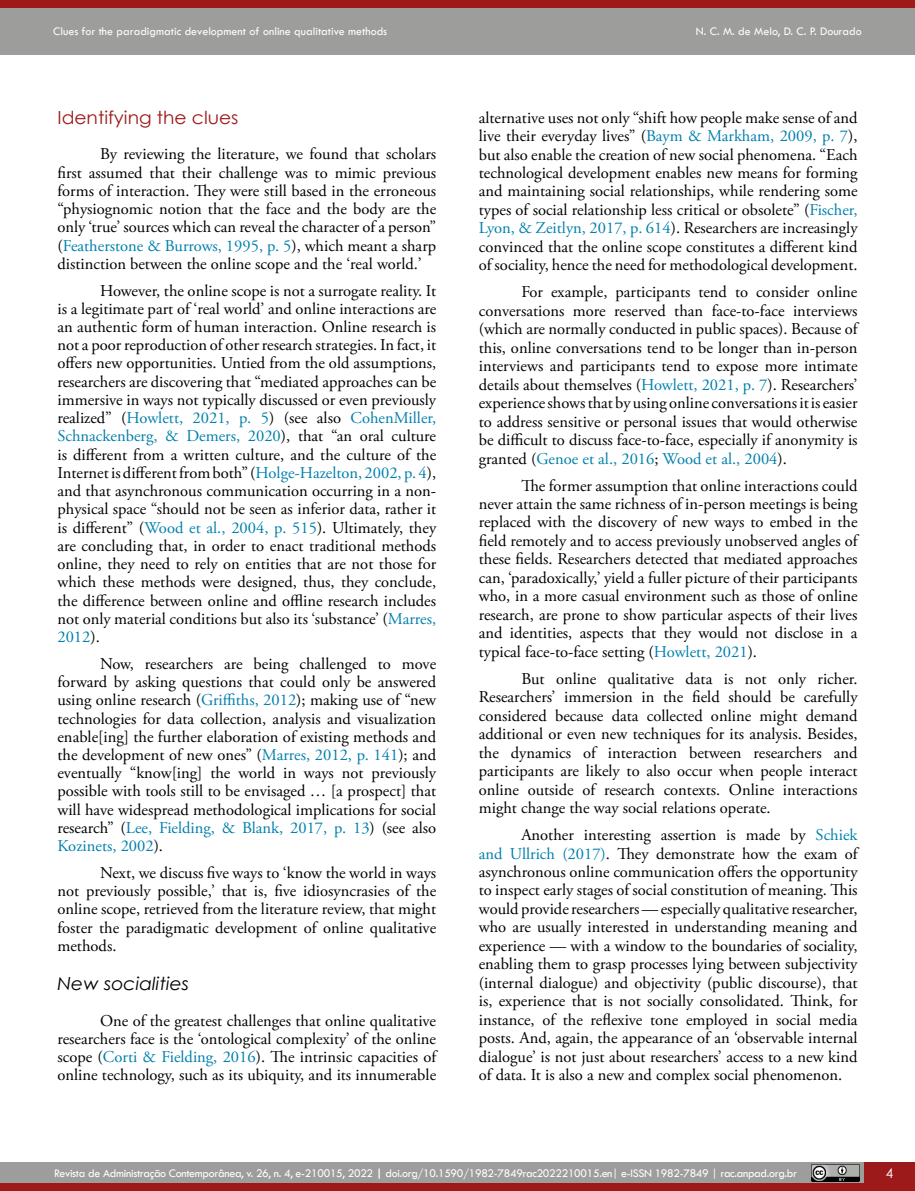
<style>
.page{position:relative;width:915px;height:1191px;background:#fff}
.page>*{position:absolute;margin:0;border:0;box-sizing:border-box;transform-origin:0 0}
.t1{font:18px "Century Gothic";color:#9d1a18;scale:1.04 1}
.t2{font:italic 18px "Century Gothic";color:#000;scale:1.04 1}
.t3{font:16.5px/18.5px "Adobe Garamond Pro";color:#000;text-align:justify}
.t4{font:13.5px "Century Gothic";color:#fff}
.t5{font:12px "Tw Cen";letter-spacing:-.025em;color:#fff}
.t6{font:12px "Tw Cen";color:#fff}
.s1{color:#0080ad}
.s2{font-weight:700}
</style>
<div class="page">
<div style="left:863px;top:1162px;width:51px;height:21px;background:#9d1a1a"></div>
<div style="left:0;top:0;width:914px;height:54px;background:#9d9d9c"></div>
<div style="left:0;top:0;width:914px;height:7px;background:#9d1a18"></div>
<div style="left:0;top:1162px;width:863px;height:21px;background:#9d9d9c"></div>
<div style="left:0;top:1183px;width:914px;height:8px;background:#9d1a18"></div>
<svg style="left:914px;top:1162px;width:1px;height:29px"></svg>
<img style="left:811px;top:1164px;width:48px;height:17px">
<p class="t6" style="left:53px;top:24px;width:335px">Clues for the paradigmatic development of online qualitative methods</p>
<p class="t6" style="left:695px;top:24px;width:167px">N. C. M. de Melo, D. C. P. Dourado</p>
<p class="t1" style="left:57px;top:105px;width:175px">Identifying the clues</p>
<p class="t3" style="left:57px;top:145px;width:380px;text-indent:43px">By reviewing the literature, we found that scholars first assumed that their challenge was to mimic previous forms of interaction. They were still based in the erroneous “physiognomic notion that the face and the body are the only ‘true’ sources which can reveal the character of a person” (<span class="s1">Featherstone &amp; Burrows, 1995, p. 5</span>), which meant a sharp distinction between the online scope and the ‘real world.’</p>
<p class="t3" style="left:57px;top:282px;width:380px;text-indent:43px">However, the online scope is not a surrogate reality. It is a legitimate part of ‘real world’ and online interactions are an authentic form of human interaction. Online research is not a poor reproduction of other research strategies. In fact, it offers new opportunities. Untied from the old assumptions, researchers are discovering that “mediated approaches can be immersive in ways not typically discussed or even previously realized” (<span class="s1">Howlett, 2021, p. 5</span>) (see also <span class="s1">CohenMiller, Schnackenberg, &amp; Demers, 2020</span>), that “an oral culture is different from a written culture, and the culture of the Internet is different from both” (<span class="s1">Holge-Hazelton, 2002, p. 4</span>), and that asynchronous communication occurring in a non&shy;physical space “should not be seen as inferior data, rather it is different” (<span class="s1">Wood et al., 2004, p. 515</span>). Ultimately, they are concluding that, in order to enact traditional methods online, they need to rely on entities that are not those for which these methods were designed, thus, they conclude, the difference between online and offline research includes not only material conditions but also its ‘substance’ (<span class="s1">Marres, 2012</span>).</p>
<p class="t3" style="left:57px;top:655px;width:380px;text-indent:43px">Now, researchers are being challenged to move forward by asking questions that could only be answered using online research (<span class="s1">Griffiths, 2012</span>); making use of “new technologies for data collection, analysis and visualization enable[ing] the further elaboration of existing methods and the development of new ones” (<span class="s1">Marres, 2012, p. 141</span>); and eventually “know[ing] the world in ways not previously possible with tools still to be envisaged … [a prospect] that will have widespread methodological implications for social research” (<span class="s1">Lee, Fielding, &amp; Blank, 2017, p. 13</span>) (see also <span class="s1">Kozinets, 2002</span>).</p>
<p class="t3" style="left:57px;top:864px;width:380px;text-indent:43px">Next, we discuss five ways to ‘know the world in ways not previously possible,’ that is, five idiosyncrasies of the online scope, retrieved from the literature review, that might foster the paradigmatic development of online qualitative methods.</p>
<p class="t2" style="left:57px;top:971px;width:128px">New socialities</p>
<p class="t3" style="left:57px;top:1012px;width:380px;text-indent:43px">One of the greatest challenges that online qualitative researchers face is the ‘ontological complexity’ of the online scope (<span class="s1">Corti &amp; Fielding, 2016</span>). The intrinsic capacities of online technology, such as its ubiquity, and its innumerable</p>
<p class="t3" style="left:478px;top:109px;width:380px">alternative uses not only “shift how people make sense of and live their everyday lives” (<span class="s1">Baym &amp; Markham, 2009, p. 7</span>), but also enable the creation of new social phenomena. “Each technological development enables new means for forming and maintaining social relationships, while rendering some types of social relationship less critical or obsolete” (<span class="s1">Fischer, Lyon, &amp; Zeitlyn, 2017, p. 614</span>). Researchers are increasingly convinced that the online scope constitutes a different kind of sociality, hence the need for methodological development.</p>
<p class="t3" style="left:478px;top:283px;width:380px;text-indent:43px">For example, participants tend to consider online conversations more reserved than face-to-face interviews (which are normally conducted in public spaces). Because of this, online conversations tend to be longer than in-person interviews and participants tend to expose more intimate details about themselves (<span class="s1">Howlett, 2021, p. 7</span>). Researchers’ experience shows that by using online conversations it is easier to address sensitive or personal issues that would otherwise be difficult to discuss face-to-face, especially if anonymity is granted (<span class="s1">Genoe et al., 2016</span>; <span class="s1">Wood et al., 2004</span>).</p>
<p class="t3" style="left:478px;top:477px;width:380px;text-indent:43px">The former assumption that online interactions could never attain the same richness of in-person meetings is being replaced with the discovery of new ways to embed in the field remotely and to access previously unobserved angles of these fields. Researchers detected that mediated approaches can, ‘paradoxically,’ yield a fuller picture of their participants who, in a more casual environment such as those of online research, are prone to show particular aspects of their lives and identities, aspects that they would not disclose in a typical face-to-face setting (<span class="s1">Howlett, 2021</span>).</p>
<p class="t3" style="left:478px;top:670px;width:380px;text-indent:43px">But online qualitative data is not only richer.<br>Researchers’ immersion in the field should be carefully considered because data collected online might demand additional or even new techniques for its analysis. Besides, the dynamics of interaction between researchers and participants are likely to also occur when people interact online outside of research contexts. Online interactions might change the way social relations operate.</p>
<p class="t3" style="left:478px;top:826px;width:380px;text-indent:43px">Another interesting assertion is made by <span class="s1">Schiek and Ullrich (2017)</span>. They demonstrate how the exam of asynchronous online communication offers the opportunity to inspect early stages of social constitution of meaning. This would provide researchers — especially qualitative researcher, who are usually interested in understanding meaning and experience — with a window to the boundaries of sociality, enabling them to grasp processes lying between subjectivity (internal dialogue) and objectivity (public discourse), that is, experience that is not socially consolidated. Think, for instance, of the reflexive tone employed in social media posts. And, again, the appearance of an ‘observable internal dialogue’ is not just about researchers’ access to a new kind of data. It is also a new and complex social phenomenon.</p>
<p class="t5" style="left:54px;top:1166px;width:744px">Revista de Administração Contemporânea, v. 26, n. 4, e-210015, 2022 <span class="s2">|</span> doi.org/10.1590/1982-7849rac2022210015.en| e-ISSN 1982-7849 | rac.anpad.org.br</p>
<p class="t4" style="left:885px;top:1163px;width:9px">4</p>
</div>
